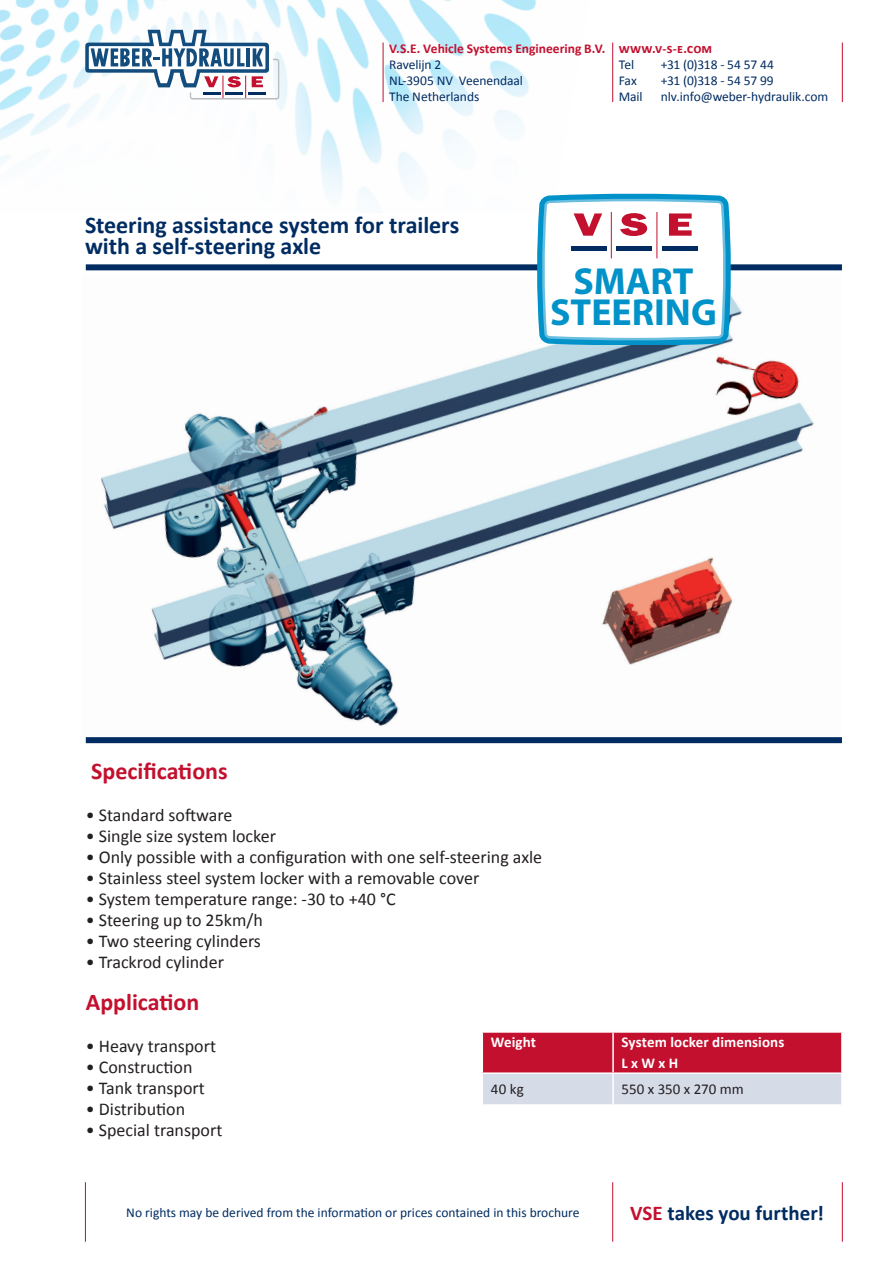
<style>
.page{position:relative;width:893px;height:1263px;background:#fff}
.page>*{position:absolute;margin:0;border:0;box-sizing:border-box;transform-origin:0 0}
.t1{font:700 37.8px/30.5px "Myriad Pro";color:#0092c8;text-align:center}
.VSE_Titel{font:700 24px/21px "Calibri";color:#002c62}
.t2{font:700 24px "Calibri";color:#c3102e}
.t3{font:700 21px "Calibri";letter-spacing:-.005em;color:#002c62}
.t4{font:18px "Calibri";color:#231f20}
.VSE_Tabeltitel{font:700 15px/21px "Calibri";letter-spacing:.005em;color:#fff}
.VSE_Tabeltitel-2{font:15px "Calibri";color:#231f20}
.VSE_Header{font:13.5px "Calibri";letter-spacing:-.005em;color:#002c62}
.VSE_Header-2{font:700 13.5px "Calibri";color:#c3102f}
.s1{color:#c3102f}
</style>
<div class="page">
<img style="left:0;top:0;width:536px;height:200px">
<img style="left:101px;top:295px;width:713px;height:431px">
<hr style="left:842px;top:1182px;width:1px;height:60px;background:#c3102f">
<hr style="left:612px;top:1182px;width:1px;height:60px;background:#c3102f">
<hr style="left:85px;top:1182px;width:1px;height:60px;background:#c3102f">
<hr style="left:383px;top:43px;width:1px;height:59px;background:#c3102f">
<hr style="left:612px;top:43px;width:1px;height:59px;background:#c3102f">
<hr style="left:842px;top:43px;width:1px;height:59px;background:#c3102f">
<svg style="left:85px;top:30px;width:194px;height:70px"></svg>
<div style="left:86px;top:264px;width:756px;height:6px;background:#002c62"></div>
<div style="left:86px;top:737px;width:756px;height:6px;background:#002c62"></div>
<svg style="left:483px;top:1033px;width:358px;height:71px;background:#cb687e"></svg>
<hr style="left:612px;top:1033px;width:2px;height:39px;background:#fff">
<hr style="left:482px;top:1072px;width:131px;height:2px;background:#fff">
<hr style="left:613px;top:1072px;width:230px;height:2px;background:#fff">
<hr style="left:612px;top:1074px;width:2px;height:30px;background:#fff">
<svg style="left:537px;top:193px;width:194px;height:151px"></svg>
<hr style="left:657px;top:212px;width:1px;height:46px;background:#c3102f">
<div style="left:616px;top:246px;width:36px;height:5px;background:#002c62"></div>
<div style="left:571px;top:246px;width:35px;height:5px;background:#002c62"></div>
<div style="left:662px;top:246px;width:36px;height:5px;background:#002c62"></div>
<p class="VSE_Header-2" style="left:389px;top:40px;width:218px">V.S.E. Vehicle Systems Engineering B.V.</p>
<p class="VSE_Header" style="left:389px;top:56px;width:54px">Ravelijn 2</p>
<p class="VSE_Header" style="left:389px;top:72px;width:135px">NL-3905 NV Veenendaal</p>
<p class="VSE_Header" style="left:389px;top:88px;width:92px">The Netherlands</p>
<p class="VSE_Header-2" style="left:619px;top:40px;width:95px">www.v-s-e.com</p>
<p class="VSE_Header" style="left:619px;top:56px;width:17px">Tel</p>
<p class="VSE_Header" style="left:661px;top:56px;width:115px">+31 (0)318 - 54 57 44</p>
<p class="VSE_Header" style="left:619px;top:72px;width:20px">Fax</p>
<p class="VSE_Header" style="left:661px;top:72px;width:115px">+31 (0)318 - 54 57 99</p>
<p class="VSE_Header" style="left:619px;top:88px;width:25px">Mail</p>
<p class="VSE_Header" style="left:661px;top:88px;width:169px">nlv.info@weber-hydraulik.com</p>
<p class="VSE_Titel" style="left:85px;top:215px;width:376px">Steering assistance system for trailers with a self-steering axle</p>
<p class="t1" style="left:550px;top:265px;width:168px">SMART<br>STEERING</p>
<p class="t2" style="left:91px;top:756px;width:138px">Specifications</p>
<p class="t4" style="left:86px;top:804px;width:148px">• Standard software</p>
<p class="t4" style="left:86px;top:825px;width:192px">• Single size system locker</p>
<p class="t4" style="left:86px;top:846px;width:458px">• Only possible with a configuration with one self-steering axle</p>
<p class="t4" style="left:86px;top:867px;width:395px">• Stainless steel system locker with a removable cover</p>
<p class="t4" style="left:86px;top:888px;width:312px">• System temperature range: -30 to +40 °C</p>
<p class="t4" style="left:86px;top:909px;width:179px">• Steering up to 25km/h</p>
<p class="t4" style="left:86px;top:930px;width:177px">• Two steering cylinders</p>
<p class="t4" style="left:86px;top:951px;width:140px">• Trackrod cylinder</p>
<p class="t2" style="left:86px;top:987px;width:115px">Application</p>
<p class="t4" style="left:86px;top:1035px;width:132px">• Heavy transport</p>
<p class="t4" style="left:86px;top:1056px;width:108px">• Construction</p>
<p class="t4" style="left:86px;top:1077px;width:121px">• Tank transport</p>
<p class="t4" style="left:86px;top:1098px;width:101px">• Distribution</p>
<p class="t4" style="left:86px;top:1119px;width:138px">• Special transport</p>
<p class="VSE_Tabeltitel" style="left:491px;top:1031px;width:47px">Weight</p>
<p class="VSE_Tabeltitel" style="left:622px;top:1031px;width:164px">System locker dimensions<br>L x W x H</p>
<p class="VSE_Tabeltitel-2" style="left:491px;top:1079px;width:35px">40 kg</p>
<p class="VSE_Tabeltitel-2" style="left:622px;top:1079px;width:124px">550 x 350 x 270 mm</p>
<p class="VSE_Header" style="left:126px;top:1204px;width:455px">No rights may be derived from the information or prices contained in this brochure</p>
<p class="t3" style="left:630px;top:1199px;width:195px"><span class="s1">VSE</span> takes you further!</p>
</div>
